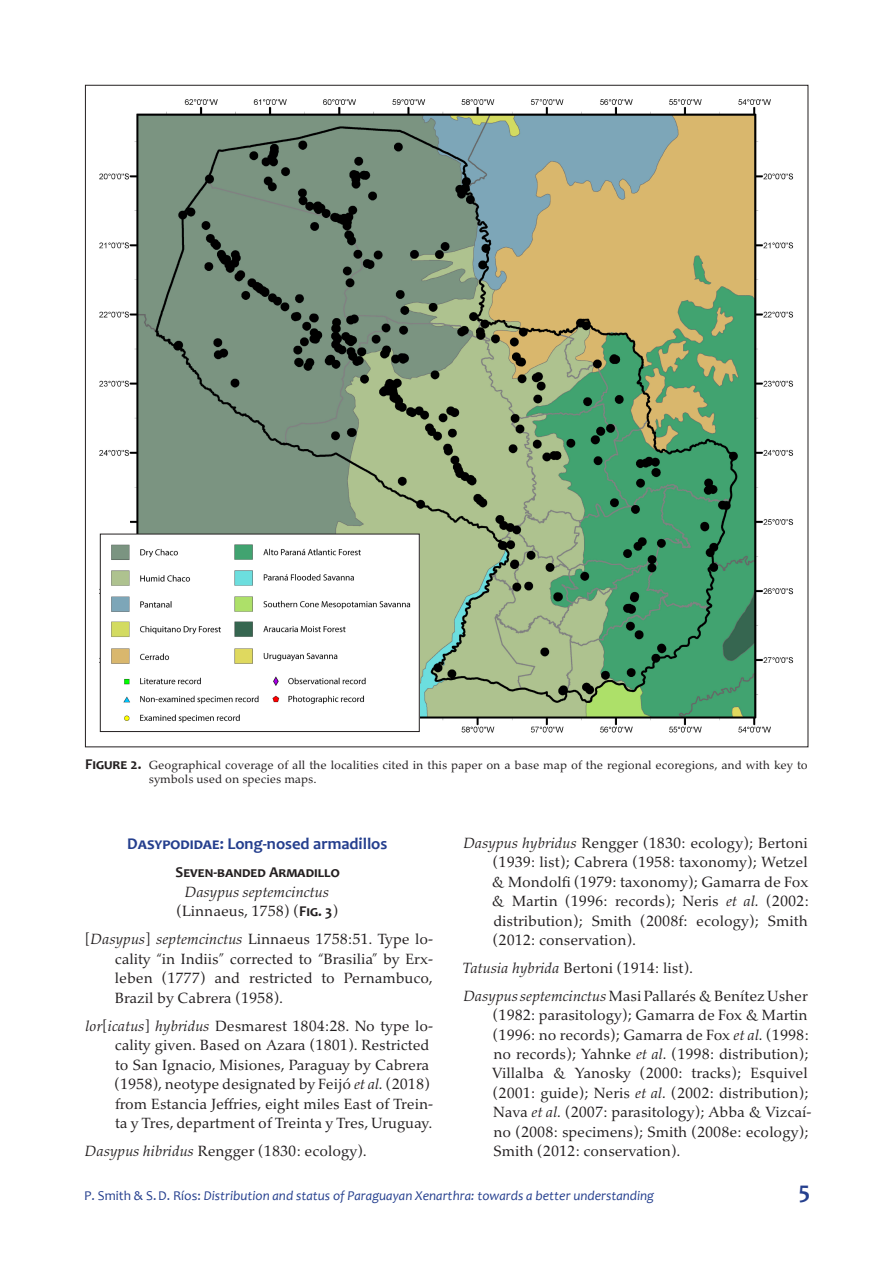
<style>
.page{position:relative;width:893px;height:1263px;background:#fff}
.page>*{position:absolute;margin:0;border:0;box-sizing:border-box;transform-origin:0 0}
.t1{font:700 24px "Candara";color:#253f8e}
.heading_2{font:700 16.5px "Candara";color:#253f8e}
.text{font:15px/19.4px "Palatino Nova Pro";color:#231f20;text-align:justify}
.text-2{font:700 15px/19.5px "Candara";color:#231f20;text-align:center}
.t2{font:italic 13.5px "Candara";color:#253f8e}
.figure___table_capti{font:12px/13.5px "Palatino Nova Pro";color:#231f20}
.s1{font-family:"Candara";font-weight:700;font-size:15px}
.s2{font-family:"Palatino Nova Pro";font-weight:400;font-style:italic}
.s3{font-family:"Palatino Nova Pro";font-weight:400}
.s4{font-style:italic}
.s5{font-style:normal}
</style>
<div class="page">
<img style="left:100px;top:100px;width:693px;height:633px">
<div style="left:179px;top:724px;width:250px;height:11px;background:#fff"></div>
<img style="left:102px;top:536px;width:316px;height:194px">
<div style="left:100px;top:534px;width:320px;height:198px;border:1px solid #231f20"></div>
<div style="left:96px;top:515px;width:34px;height:14px;background:#fff"></div>
<p class="figure___table_capti" style="left:149px;top:759px;width:660px;text-indent:-64px"><span class="s1">Figure 2.</span> Geographical coverage of all the localities cited in this paper on a base map of the regional ecoregions, and with key to symbols used on species maps.</p>
<p class="heading_2" style="left:127px;top:833px;width:262px">Dasypodidae: Long-nosed armadillos</p>
<p class="text-2" style="left:176px;top:862px;width:166px">Seven-banded Armadillo<br><span class="s2">Dasypus septemcinctus </span><span class="s3">(Linnaeus, 1758) (</span>Fig. 3<span class="s3">)</span></p>
<p class="text" style="left:115px;top:930px;width:320px;text-indent:-30px">[<span class="s4">Dasypus</span>] <span class="s4">septemcinctus</span> Linnaeus 1758:51. Type lo&shy;cality “in Indiis” corrected to “Brasilia” by Erx&shy;leben (1777) and restricted to Pernambuco, Brazil by Cabrera (1958).</p>
<p class="text" style="left:114px;top:1016px;width:320px;text-align:left;text-indent:-29px"><span class="s4">lor</span>[<span class="s4">icatus</span>] <span class="s4">hybridus</span> Desmarest 1804:28. No type lo&shy;cality given. Based on Azara (1801). Restricted to San Ignacio, Misiones, Paraguay by Cabrera (1958), neotype designated by Feijó <span class="s4">et al.</span> (2018) from Estancia Jeffries, eight miles East of Trein&shy;ta y Tres, department of Treinta y Tres, Uruguay.</p>
<p class="text" style="left:85px;top:1142px;width:284px"><span class="s4">Dasypus hibridus</span> Rengger (1830: ecology).</p>
<p class="text" style="left:492px;top:833px;width:319px;text-indent:-28px"><span class="s4">Dasypus hybridus</span> Rengger (1830: ecology); Bertoni (1939: list); Cabrera (1958: taxonomy); Wetzel &amp; Mondolfi (1979: taxonomy); Gamarra de Fox &amp; Martin (1996: records); Neris <span class="s4">et al.</span> (2002: distribution); Smith (2008f: ecology); Smith (2012: conservation).</p>
<p class="text" style="left:463px;top:958px;width:232px"><span class="s4">Tatusia hybrida</span> Bertoni (1914: list).</p>
<p class="text" style="left:492px;top:986px;width:321px;text-align:left;text-indent:-29px"><span class="s4">Dasypus septemcinctus</span> Masi Pallarés &amp; Benítez Usher (1982: parasitology); Gamarra de Fox &amp; Martin (1996: no records); Gamarra de Fox <span class="s4">et al.</span> (1998: no records); Yahnke <span class="s4">et al.</span> (1998: distribution); Villalba &amp; Yanosky (2000: tracks); Esquivel (2001: guide); Neris <span class="s4">et al.</span> (2002: distribution); Nava <span class="s4">et al.</span> (2007: parasitology); Abba &amp; Vizcaí&shy;no (2008: specimens); Smith (2008e: ecology); Smith (2012: conservation).</p>
<p class="t2" style="left:84px;top:1187px;width:571px"><span class="s5">P. Smith &amp; S.D. Ríos:</span> Distribution and status of Paraguayan Xenarthra: towards a better understanding</p>
<h1 class="t1" style="left:799px;top:1178px;width:13px">5</h1>
</div>
